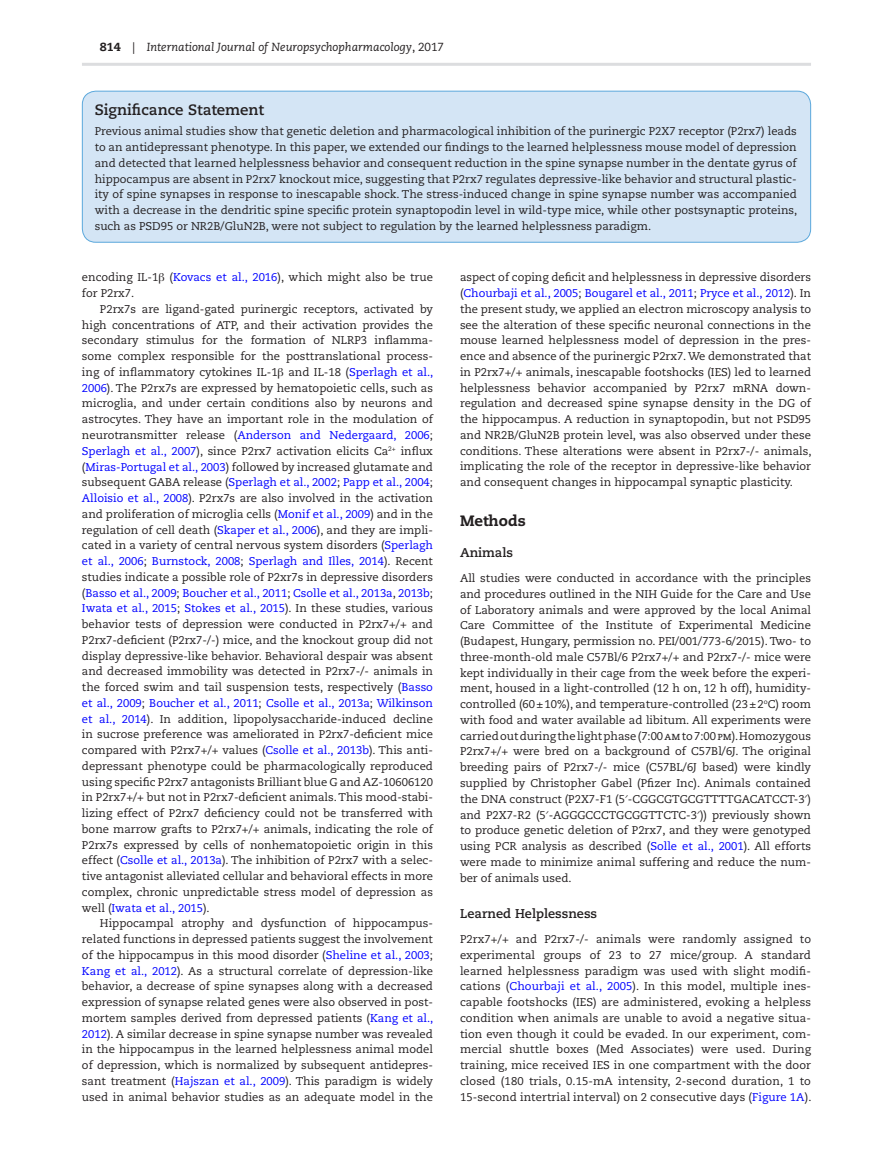
<style>
.page{position:relative;width:893px;height:1174px;background:#fff}
.page>*{position:absolute;margin:0;border:0;box-sizing:border-box;transform-origin:0 0}
.t1{font:700 15px "Caecilia LT Std";color:#231f20}
.t2{font:800 15px "Caecilia LT Std";color:#231f20}
.t3{font:700 12.75px "Caecilia LT Std";color:#231f20}
.t4{font:italic 11.7px "Caecilia LT Std";color:#231f20}
.t5{font:11.25px/15.8px "Caecilia LT Std";color:#231f20;text-align:justify}
.s1{font-weight:800;font-style:normal}
.s2{font-style:normal}
.s3{font-family:"Gandhari Unicode"}
.s4{color:#00f}
</style>
<div class="page">
<hr style="left:82px;top:63px;width:729px;height:3px;background:#dcdddf">
<div style="left:82px;top:91px;width:729px;height:151px;background:#d4e5f5;border-radius:14px"></div>
<div style="left:82px;top:91px;width:729px;height:152px;border:1px solid #5ba8dc;border-radius:14px"></div>
<p class="t4" style="left:100px;top:40px;width:346px"><span class="s1">814</span> <span class="s2">|</span> International Journal of Neuropsychopharmacology<span class="s2">, 2017</span></p>
<h1 class="t1" style="left:95px;top:101px;width:171px">Significance Statement</h1>
<p class="t5" style="left:95px;top:124px;width:704px">Previous animal studies show that genetic deletion and pharmacological inhibition of the purinergic P2X7 receptor (P2rx7) leads to an antidepressant phenotype. In this paper, we extended our findings to the learned helplessness mouse model of depression and detected that learned helplessness behavior and consequent reduction in the spine synapse number in the dentate gyrus of hippocampus are absent in P2rx7 knockout mice, suggesting that P2rx7 regulates depressive-like behavior and structural plastic&shy;ity of spine synapses in response to inescapable shock. The stress-induced change in spine synapse number was accompanied with a decrease in the dendritic spine specific protein synaptopodin level in wild-type mice, while other postsynaptic proteins, such as PSD95 or NR2B/GluN2B, were not subject to regulation by the learned helplessness paradigm.</p>
<p class="t5" style="left:82px;top:270px;width:352px">encoding IL-1<span class="s3">β</span> (<span class="s4">Kovacs et al., 2016</span>), which might also be true for P2rx7.</p>
<p class="t5" style="left:82px;top:301px;width:353px;text-indent:18px">P2rx7s are ligand-gated purinergic receptors, activated by high concentrations of ATP, and their activation provides the secondary stimulus for the formation of NLRP3 inflamma&shy;some complex responsible for the posttranslational process&shy;ing of inflammatory cytokines IL-1<span class="s3">β</span> and IL-18 (<span class="s4">Sperlagh et al., 2006</span>). The P2rx7s are expressed by hematopoietic cells, such as microglia, and under certain conditions also by neurons and astrocytes. They have an important role in the modulation of neurotransmitter release (<span class="s4">Anderson and Nedergaard, 2006</span>; <span class="s4">Sperlagh et al., 2007</span>), since P2rx7 activation elicits Ca<sup>2+</sup> influx (<span class="s4">Miras-Portugal et al., 2003</span>) followed by increased glutamate and subsequent GABA release (<span class="s4">Sperlagh et al., 2002</span>; <span class="s4">Papp et al., 2004</span>; <span class="s4">Alloisio et al., 2008</span>). P2rx7s are also involved in the activation and proliferation of microglia cells (<span class="s4">Monif et al., 2009</span>) and in the regulation of cell death (<span class="s4">Skaper et al., 2006</span>), and they are impli&shy;cated in a variety of central nervous system disorders (<span class="s4">Sperlagh et al., 2006</span>; <span class="s4">Burnstock, 2008</span>; <span class="s4">Sperlagh and Illes, 2014</span>). Recent studies indicate a possible role of P2xr7s in depressive disorders (<span class="s4">Basso et al., 2009</span>; <span class="s4">Boucher et al., 2011</span>; <span class="s4">Csolle et al., 2013a</span>, <span class="s4">2013b</span>; <span class="s4">Iwata et al., 2015</span>; <span class="s4">Stokes et al., 2015</span>). In these studies, various behavior tests of depression were conducted in P2rx7+/+ and P2rx7-deficient (P2rx7-/-) mice, and the knockout group did not display depressive-like behavior. Behavioral despair was absent and decreased immobility was detected in P2rx7-/- animals in the forced swim and tail suspension tests, respectively (<span class="s4">Basso et al., 2009</span>; <span class="s4">Boucher et al., 2011</span>; <span class="s4">Csolle et al., 2013a</span>; <span class="s4">Wilkinson et al., 2014</span>). In addition, lipopolysaccharide-induced decline in sucrose preference was ameliorated in P2rx7-deficient mice compared with P2rx7+/+ values (<span class="s4">Csolle et al., 2013b</span>). This anti&shy;depressant phenotype could be pharmacologically reproduced using specific P2rx7 antagonists Brilliant blue G and AZ-10606120 in P2rx7+/+ but not in P2rx7-deficient animals. This mood-stabi&shy;lizing effect of P2rx7 deficiency could not be transferred with bone marrow grafts to P2rx7+/+ animals, indicating the role of P2rx7s expressed by cells of nonhematopoietic origin in this effect (<span class="s4">Csolle et al., 2013a</span>). The inhibition of P2rx7 with a selec&shy;tive antagonist alleviated cellular and behavioral effects in more complex, chronic unpredictable stress model of depression as well (<span class="s4">Iwata et al., 2015</span>).</p>
<p class="t5" style="left:82px;top:916px;width:353px;text-indent:18px">Hippocampal atrophy and dysfunction of hippocampus&shy;related functions in depressed patients suggest the involvement of the hippocampus in this mood disorder (<span class="s4">Sheline et al., 2003</span>; <span class="s4">Kang et al., 2012</span>). As a structural correlate of depression-like behavior, a decrease of spine synapses along with a decreased expression of synapse related genes were also observed in post&shy;mortem samples derived from depressed patients (<span class="s4">Kang et al., 2012</span>). A similar decrease in spine synapse number was revealed in the hippocampus in the learned helplessness animal model of depression, which is normalized by subsequent antidepres&shy;sant treatment (<span class="s4">Hajszan et al., 2009</span>). This paradigm is widely used in animal behavior studies as an adequate model in the</p>
<p class="t5" style="left:460px;top:270px;width:353px">aspect of coping deficit and helplessness in depressive disorders (<span class="s4">Chourbaji et al., 2005</span>; <span class="s4">Bougarel et al., 2011</span>; <span class="s4">Pryce et al., 2012</span>). In the present study, we applied an electron microscopy analysis to see the alteration of these specific neuronal connections in the mouse learned helplessness model of depression in the pres&shy;ence and absence of the purinergic P2rx7. We demonstrated that in P2rx7+/+ animals, inescapable footshocks (IES) led to learned helplessness behavior accompanied by P2rx7 mRNA down&shy;regulation and decreased spine synapse density in the DG of the hippocampus. A reduction in synaptopodin, but not PSD95 and NR2B/GluN2B protein level, was also observed under these conditions. These alterations were absent in P2rx7-/- animals, implicating the role of the receptor in depressive-like behavior and consequent changes in hippocampal synaptic plasticity.</p>
<h1 class="t2" style="left:460px;top:511px;width:67px">Methods</h1>
<p class="t3" style="left:460px;top:544px;width:55px">Animals</p>
<p class="t5" style="left:460px;top:570px;width:353px">All studies were conducted in accordance with the principles and procedures outlined in the NIH Guide for the Care and Use of Laboratory animals and were approved by the local Animal Care Committee of the Institute of Experimental Medicine (Budapest, Hungary, permission no. PEI/001/773-6/2015). Two- to three-month-old male C57Bl/6 P2rx7+/+ and P2rx7-/- mice were kept individually in their cage from the week before the experi&shy;ment, housed in a light-controlled (12 h on, 12 h off), humidity&shy;controlled (60±10%), and temperature-controlled (23±2<sup>o</sup>C) room with food and water available ad libitum. All experiments were carried out during the light phase (7:00 am to 7:00 pm). Homozygous P2rx7+/+ were bred on a background of C57Bl/6J. The original breeding pairs of P2rx7-/- mice (C57BL/6J based) were kindly supplied by Christopher Gabel (Pfizer Inc). Animals contained the DNA construct (P2X7-F1 (5<span class="s3">ʹ</span>-CGGCGTGCGTTTTGACATCCT-3<span class="s3">ʹ</span>) and P2X7-R2 (5<span class="s3">ʹ</span>-AGGGCCCTGCGGTTCTC-3<span class="s3">ʹ</span>)) previously shown to produce genetic deletion of P2rx7, and they were genotyped using PCR analysis as described (<span class="s4">Solle et al., 2001</span>). All efforts were made to minimize animal suffering and reduce the num&shy;ber of animals used.</p>
<p class="t3" style="left:460px;top:905px;width:139px">Learned Helplessness</p>
<p class="t5" style="left:460px;top:931px;width:353px">P2rx7+/+ and P2rx7-/- animals were randomly assigned to experimental groups of 23 to 27 mice/group. A standard learned helplessness paradigm was used with slight modifi&shy;cations (<span class="s4">Chourbaji et al., 2005</span>). In this model, multiple ines&shy;capable footshocks (IES) are administered, evoking a helpless condition when animals are unable to avoid a negative situa&shy;tion even though it could be evaded. In our experiment, com&shy;mercial shuttle boxes (Med Associates) were used. During training, mice received IES in one compartment with the door closed (180 trials, 0.15-mA intensity, 2-second duration, 1 to 15-second intertrial interval) on 2 consecutive days (<span class="s4">Figure 1A</span>).</p>
</div>
